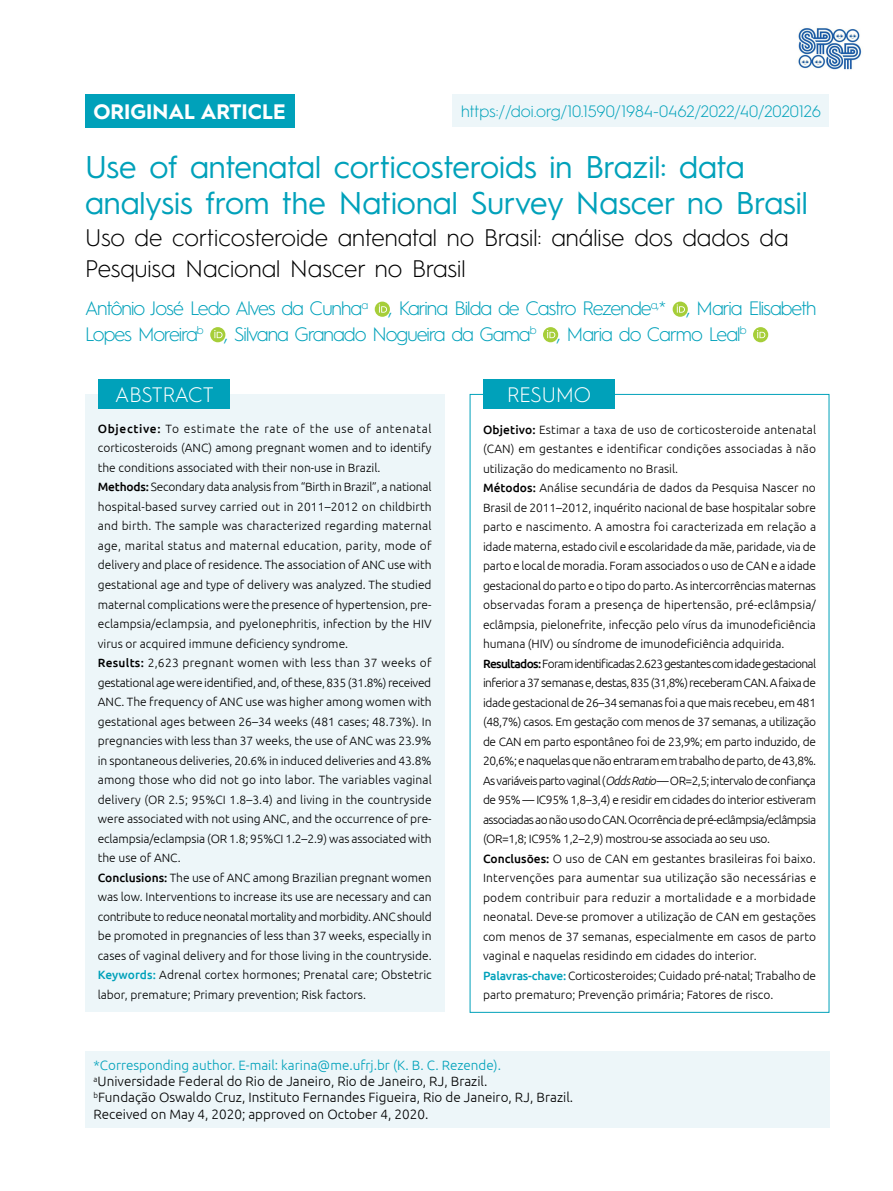
<style>
.page{position:relative;width:893px;height:1191px;background:#fff}
.page>*{position:absolute;margin:0;border:0;box-sizing:border-box;transform-origin:0 0}
.t1{font:31.5px/36px "Hurme Geometric Sans 1";color:#00a1ba}
.t2{font:300 24px/31.5px "Hurme Geometric Sans 1";color:#000}
.t3{font:700 21px "Hurme Geometric Sans 1";color:#fff}
.t4{font:300 21px "Hurme Geometric Sans 1";letter-spacing:-.005em;color:#fff}
.t5{font:300 19.5px/25.5px "Hurme Geometric Sans 1";letter-spacing:-.05em;color:#00a1ba}
.t6{font:300 16.5px "Hurme Geometric Sans 1";color:#00a1ba}
.t7{font:300 13.5px/16.2px "Ubuntu";color:#000}
.t8{font:300 12px/19.5px "Ubuntu";color:#000}
.s1{font-weight:500}
.s2{font-weight:500;color:#00a1ba}
.s3{font-style:italic}
.s4{color:#00a1ba}
</style>
<div class="page">
<div style="left:85px;top:394px;width:359px;height:617px;background:#edf6f9"></div>
<div style="left:98px;top:379px;width:132px;height:30px;background:#00a1ba"></div>
<div style="left:483px;top:379px;width:132px;height:30px;background:#00a1ba"></div>
<div style="left:85px;top:1051px;width:744px;height:76px;background:#edf6f9"></div>
<img style="left:798px;top:27px;width:64px;height:43px">
<svg style="left:375px;top:301px;width:15px;height:16px"></svg>
<svg style="left:379px;top:304px;width:8px;height:9px"></svg>
<svg style="left:673px;top:301px;width:15px;height:16px"></svg>
<svg style="left:677px;top:304px;width:8px;height:9px"></svg>
<div style="left:210px;top:327px;width:15px;height:15px;background:#a6ce39;border-radius:50%"></div>
<svg style="left:214px;top:330px;width:9px;height:8px"></svg>
<svg style="left:543px;top:327px;width:15px;height:15px"></svg>
<svg style="left:547px;top:330px;width:8px;height:8px"></svg>
<svg style="left:753px;top:327px;width:15px;height:15px"></svg>
<svg style="left:757px;top:330px;width:8px;height:8px"></svg>
<div style="left:85px;top:94px;width:209px;height:33px;background:#00a1ba"></div>
<div style="left:453px;top:94px;width:376px;height:32px;background:#edf6f9"></div>
<h3 class="t3" style="left:93px;top:97px;width:194px">ORIGINAL ARTICLE</h3>
<h3 class="t6" style="left:461px;top:100px;width:361px">https://doi.org/10.1590/1984-0462/2022/40/2020126</h3>
<h1 class="t1" style="left:85px;top:147px;width:724px">Use of antenatal corticosteroids in Brazil: data analysis from the National Survey Nascer no Brasil</h1>
<h2 class="t2" style="left:85px;top:220px;width:705px">Uso de corticosteroide antenatal no Brasil: análise dos dados da<br>Pesquisa Nacional Nascer no Brasil</h2>
<h3 class="t5" style="left:85px;top:294px;width:733px">Antônio José Ledo Alves da Cunha<sup>a</sup> , Karina Bilda de Castro Rezende<sup>a,</sup>* , Maria Elisabeth<br>Lopes Moreira<sup>b</sup> , Silvana Granado Nogueira da Gama<sup>b</sup> , Maria do Carmo Leal<sup>b</sup></h3>
<h3 class="t4" style="left:115px;top:380px;width:100px">ABSTRACT</h3>
<h3 class="t4" style="left:507px;top:380px;width:85px">RESUMO</h3>
<p class="t8" style="left:98px;top:418px;width:335px"><span class="s1">Objective:</span> To estimate the rate of the use of antenatal corticosteroids (ANC) among pregnant women and to identify the conditions associated with their non-use in Brazil.<br><span class="s1">Methods:</span> Secondary data analysis from “Birth in Brazil”, a national hospital-based survey carried out in 2011–2012 on childbirth and birth. The sample was characterized regarding maternal age, marital status and maternal education, parity, mode of delivery and place of residence. The association of ANC use with gestational age and type of delivery was analyzed. The studied maternal complications were the presence of hypertension, pre&shy;eclampsia/eclampsia, and pyelonephritis, infection by the HIV virus or acquired immune deficiency syndrome.<br><span class="s1">Results:</span> 2,623 pregnant women with less than 37 weeks of gestational age were identified, and, of these, 835 (31.8%) received ANC. The frequency of ANC use was higher among women with gestational ages between 26–34 weeks (481 cases; 48.73%). In pregnancies with less than 37 weeks, the use of ANC was 23.9% in spontaneous deliveries, 20.6% in induced deliveries and 43.8% among those who did not go into labor. The variables vaginal delivery (OR 2.5; 95%CI 1.8–3.4) and living in the countryside were associated with not using ANC, and the occurrence of pre&shy;eclampsia/eclampsia (OR 1.8; 95%CI 1.2–2.9) was associated with the use of ANC.<br><span class="s1">Conclusions:</span> The use of ANC among Brazilian pregnant women was low. Interventions to increase its use are necessary and can contribute to reduce neonatal mortality and morbidity. ANC should be promoted in pregnancies of less than 37 weeks, especially in cases of vaginal delivery and for those living in the countryside.<br><span class="s2">Keywords:</span> Adrenal cortex hormones; Prenatal care; Obstetric labor, premature; Primary prevention; Risk factors.</p>
<p class="t8" style="left:483px;top:419px;width:335px"><span class="s1">Objetivo:</span> Estimar a taxa de uso de corticosteroide antenatal (CAN) em gestantes e identificar condições associadas à não utilização do medicamento no Brasil.<br><span class="s1">Métodos:</span> Análise secundária de dados da Pesquisa Nascer no Brasil de 2011–2012, inquérito nacional de base hospitalar sobre parto e nascimento. A amostra foi caracterizada em relação a idade materna, estado civil e escolaridade da mãe, paridade, via de parto e local de moradia. Foram associados o uso de CAN e a idade gestacional do parto e o tipo do parto. As intercorrências maternas observadas foram a presença de hipertensão, pré-eclâmpsia/ eclâmpsia, pielonefrite, infecção pelo vírus da imunodeficiência humana (HIV) ou síndrome de imunodeficiência adquirida.<br><span class="s1">Resultados:</span>Foram identificadas 2.623 gestantes com idade gestacional inferior a 37 semanas e, destas, 835 (31,8%) receberam CAN. A faixa de idade gestacional de 26–34 semanas foi a que mais recebeu, em 481 (48,7%) casos. Em gestação com menos de 37 semanas, a utilização de CAN em parto espontâneo foi de 23,9%; em parto induzido, de 20,6%; e naquelas que não entraram em trabalho de parto, de 43,8%.<br>As variáveis parto vaginal (<span class="s3">Odds Ratio</span> — OR=2,5; intervalo de confiança de 95% — IC95% 1,8–3,4) e residir em cidades do interior estiveram associadas ao não uso do CAN. Ocorrência de pré-eclâmpsia/eclâmpsia (OR=1,8; IC95% 1,2–2,9) mostrou-se associada ao seu uso.<br><span class="s1">Conclusões:</span> O uso de CAN em gestantes brasileiras foi baixo.<br>Intervenções para aumentar sua utilização são necessárias e podem contribuir para reduzir a mortalidade e a morbidade neonatal. Deve-se promover a utilização de CAN em gestações com menos de 37 semanas, especialmente em casos de parto vaginal e naquelas residindo em cidades do interior.<br><span class="s2">Palavras-chave:</span> Corticosteroides; Cuidado pré-natal; Trabalho de parto prematuro; Prevenção primária; Fatores de risco.</p>
<p class="t7" style="left:94px;top:1056px;width:481px"><span class="s4">*Corresponding author. E-mail: karina@me.ufrj.br (K. B. C. Rezende). </span><sup>a</sup>Universidade Federal do Rio de Janeiro, Rio de Janeiro, RJ, Brazil.<br><sup>b</sup>Fundação Oswaldo Cruz, Instituto Fernandes Figueira, Rio de Janeiro, RJ, Brazil.<br>Received on May 4, 2020; approved on October 4, 2020.</p>
</div>
